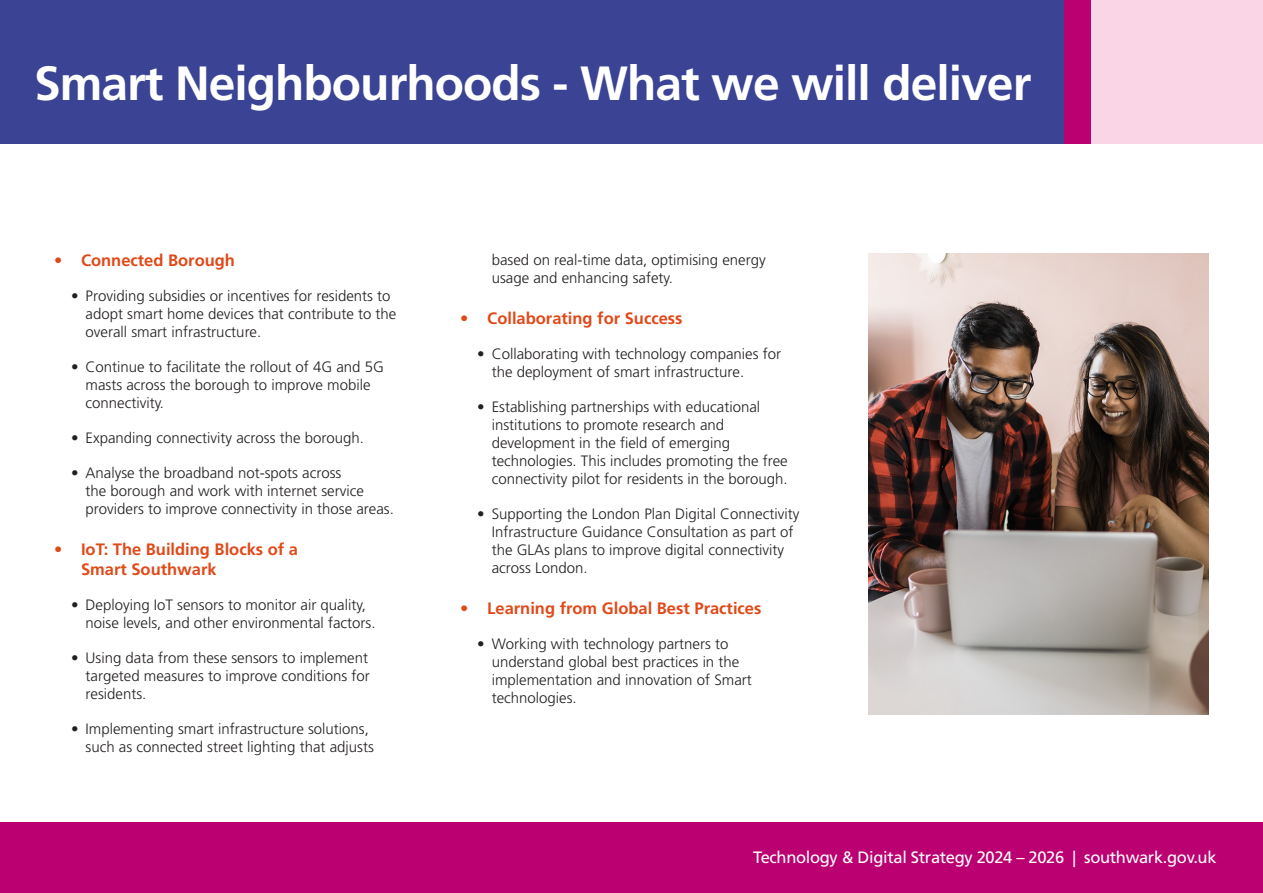
<style>
.page{position:relative;width:1263px;height:893px;background:#fff}
.page>*{position:absolute;margin:0;border:0;box-sizing:border-box;transform-origin:0 0}
.t1{font:700 48px "Frutiger LT Std";letter-spacing:-.02em;color:#fff}
.t2{font:700 16.5px/19.8px "Frutiger LT Std";color:#e04918}
.t3{font:16.5px "Frutiger LT Std";letter-spacing:-.02em;color:#fff}
.t4{font:300 15px/18px "Frutiger LT Std";color:#231f20}
</style>
<div class="page">
<div style="left:0;top:822px;width:1263px;height:71px;background:#bb0071"></div>
<div style="left:0;top:0;width:1067px;height:143px;background:#3b4395"></div>
<div style="left:1065px;top:0;width:31px;height:143px;background:#bb0071"></div>
<div style="left:1092px;top:0;width:171px;height:143px;background:#fad5e5"></div>
<img style="left:868px;top:253px;width:341px;height:461px">
<p class="t1" style="left:34px;top:55px;width:999px">Smart Neighbourhoods - What we will deliver</p>
<p class="t2" style="left:54px;top:251px;width:182px">• Connected Borough</p>
<p class="t4" style="left:86px;top:287px;width:312px;text-indent:-14px">• Providing subsidies or incentives for residents to adopt smart home devices that contribute to the overall smart infrastructure.</p>
<p class="t4" style="left:85px;top:358px;width:300px;text-indent:-14px">• Continue to facilitate the rollout of 4G and 5G masts across the borough to improve mobile connectivity.</p>
<p class="t4" style="left:71px;top:429px;width:294px">• Expanding connectivity across the borough.</p>
<p class="t4" style="left:85px;top:464px;width:310px;text-indent:-14px">• Analyse the broadband not-spots across<br>the borough and work with internet service providers to improve connectivity in those areas.</p>
<p class="t2" style="left:81px;top:540px;width:219px;text-indent:-27px">• IoT: The Building Blocks of a<br>Smart Southwark</p>
<p class="t4" style="left:85px;top:596px;width:292px;text-indent:-14px">• Deploying IoT sensors to monitor air quality, noise levels, and other environmental factors.</p>
<p class="t4" style="left:85px;top:649px;width:286px;text-align:justify;text-indent:-14px">• Using data from these sensors to implement targeted measures to improve conditions for residents.</p>
<p class="t4" style="left:85px;top:720px;width:290px;text-indent:-14px">• Implementing smart infrastructure solutions, such as connected street lighting that adjusts</p>
<p class="t4" style="left:492px;top:251px;width:275px">based on real-time data, optimising energy usage and enhancing safety.</p>
<p class="t2" style="left:460px;top:308px;width:224px">• Collaborating for Success</p>
<p class="t4" style="left:492px;top:345px;width:291px;text-indent:-14px">• Collaborating with technology companies for the deployment of smart infrastructure.</p>
<p class="t4" style="left:492px;top:398px;width:297px;text-indent:-14px">• Establishing partnerships with educational institutions to promote research and development in the field of emerging technologies. This includes promoting the free connectivity pilot for residents in the borough.</p>
<p class="t4" style="left:492px;top:505px;width:309px;text-indent:-14px">• Supporting the London Plan Digital Connectivity Infrastructure Guidance Consultation as part of the GLAs plans to improve digital connectivity across London.</p>
<p class="t2" style="left:460px;top:599px;width:303px">• Learning from Global Best Practices</p>
<p class="t4" style="left:492px;top:635px;width:262px;text-indent:-14px">• Working with technology partners to understand global best practices in the implementation and innovation of Smart technologies.</p>
<p class="t3" style="left:753px;top:848px;width:465px">Technology &amp; Digital Strategy 2024 – 2026 | southwark.gov.uk</p>
</div>
